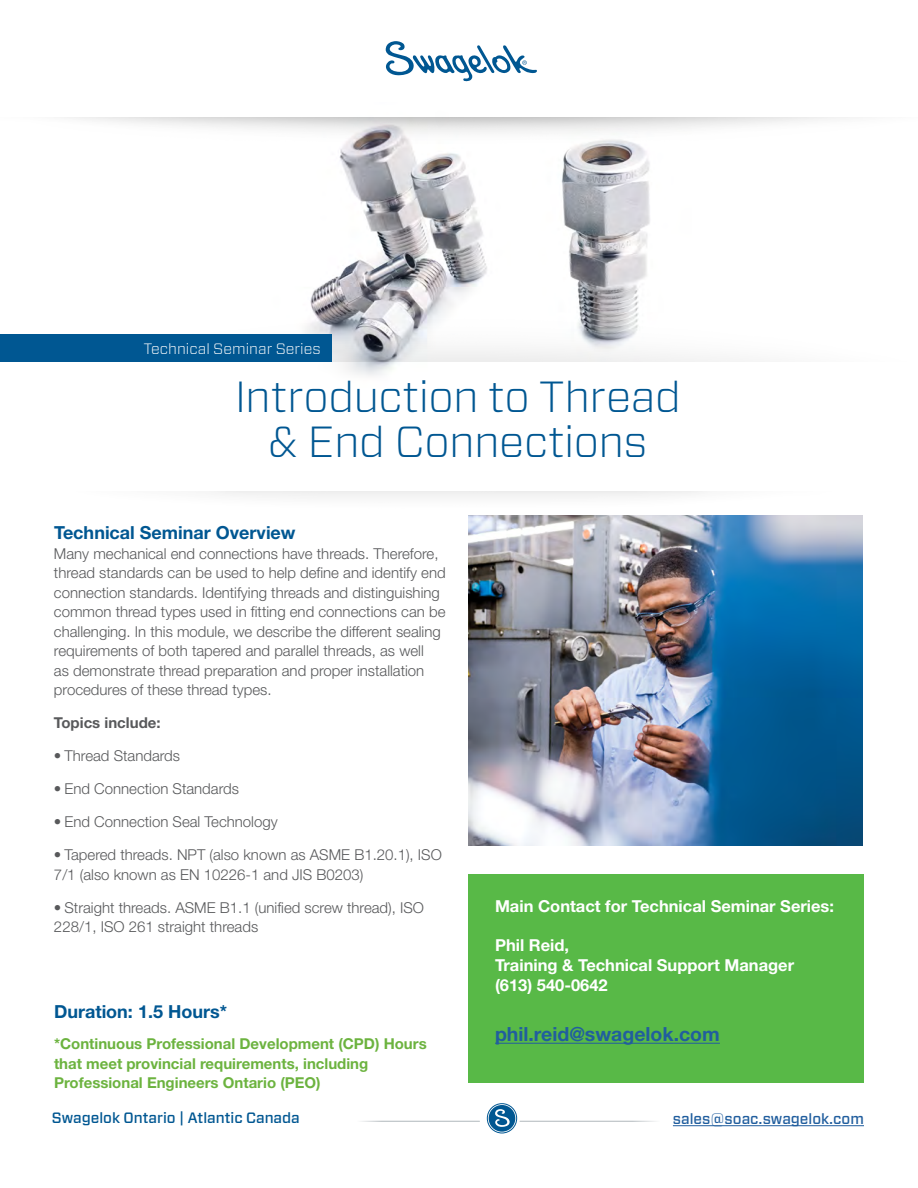
<style>
.page{position:relative;width:918px;height:1188px;background:#fff}
.page>*{position:absolute;margin:0;border:0;box-sizing:border-box;transform-origin:0 0}
.t1{font:300 43.5px/45px "Forza";letter-spacing:-.005em;color:#005792;text-align:center}
.t2{font:700 19.5px "Helvetica Neue LT Std";color:#215e9e}
.t3{font:700 18px "Helvetica Neue LT Std";color:#005792}
.t4{font:700 16.5px/19.8px "Helvetica Neue LT Std";color:#fff}
.t5{font:300 15px/19.5px "Helvetica Neue LT Std";color:#58595b}
.t6{font:700 15px/19.5px "Helvetica Neue LT Std";color:#6cb33f}
.t7{font:500 15px "Forza";color:#005792}
.t8{font:500 15px "Forza";color:#215e9e}
.t9{font:300 15px "Forza";color:#fff}
.t10{font:700 15px "Helvetica Neue LT Std";color:#58595b}
</style>
<div class="page">
<div style="left:468px;top:875px;width:396px;height:208px;background:#58b947"></div>
<img style="left:344px;top:194px;width:133px;height:182px">
<img style="left:562px;top:194px;width:88px;height:22px">
<img style="left:468px;top:515px;width:395px;height:331px">
<hr style="left:495px;top:1043px;width:225px;height:1px;background:#215e9e">
<img style="left:64px;top:117px;width:786px;height:77px">
<img style="left:305px;top:216px;width:440px;height:146px">
<svg style="left:386px;top:41px;width:151px;height:40px"></svg>
<div style="left:391px;top:75px;width:14px;height:35px;background:#fff"></div>
<hr style="left:357px;top:1121px;width:123px;height:1px;background:#b0b7bb">
<hr style="left:520px;top:1121px;width:140px;height:1px;background:#b0b7bb">
<svg style="left:487px;top:1104px;width:30px;height:29px"></svg>
<div style="left:487px;top:1103px;width:30px;height:30px;border:1px solid #005792;border-radius:50%"></div>
<div style="left:489px;top:1105px;width:26px;height:27px;background:#005792;border-radius:50%"></div>
<svg style="left:495px;top:1109px;width:15px;height:18px"></svg>
<hr style="left:673px;top:1125px;width:191px;height:1px;background:#215e9e">
<img style="left:214px;top:491px;width:637px;height:48px">
<div style="left:0;top:334px;width:332px;height:28px;background:#005792"></div>
<p class="t9" style="left:144px;top:338px;width:178px">Technical Seminar Series</p>
<h1 class="t1" style="left:235px;top:373px;width:448px">Introduction to Thread &amp; End Connections</h1>
<p class="t3" style="left:54px;top:522px;width:243px">Technical Seminar Overview</p>
<p class="t5" style="left:54px;top:543px;width:393px">Many mechanical end connections have threads. Therefore, thread standards can be used to help define and identify end connection standards. Identifying threads and distinguishing common thread types used in fitting end connections can be challenging. In this module, we describe the different sealing requirements of both tapered and parallel threads, as well<br>as demonstrate thread preparation and proper installation procedures of these thread types.</p>
<p class="t10" style="left:54px;top:714px;width:108px">Topics include:</p>
<p class="t5" style="left:54px;top:746px;width:128px">• Thread Standards</p>
<p class="t5" style="left:54px;top:779px;width:186px">• End Connection Standards</p>
<p class="t5" style="left:54px;top:812px;width:225px">• End Connection Seal Technology</p>
<p class="t5" style="left:54px;top:845px;width:389px">• Tapered threads. NPT (also known as ASME B1.20.1), ISO<br>7/1 (also known as EN 10226-1 and JIS B0203)</p>
<p class="t5" style="left:54px;top:897px;width:372px">• Straight threads. ASME B1.1 (unified screw thread), ISO<br>228/1, ISO 261 straight threads</p>
<p class="t3" style="left:54px;top:1000px;width:175px">Duration: 1.5 Hours*</p>
<p class="t6" style="left:54px;top:1034px;width:374px">*Continuous Professional Development (CPD) Hours that meet provincial requirements, including<br>Professional Engineers Ontario (PEO)</p>
<p class="t4" style="left:495px;top:896px;width:341px">Main Contact for Technical Seminar Series:</p>
<p class="t4" style="left:495px;top:935px;width:301px">Phil Reid,<br>Training &amp; Technical Support Manager (613) 540-0642</p>
<h2 class="t2" style="left:495px;top:1022px;width:226px">phil.reid@swagelok.com</h2>
<p class="t7" style="left:52px;top:1108px;width:249px">Swagelok Ontario | Atlantic Canada</p>
<p class="t8" style="left:673px;top:1109px;width:193px">sales@soac.swagelok.com</p>
</div>
